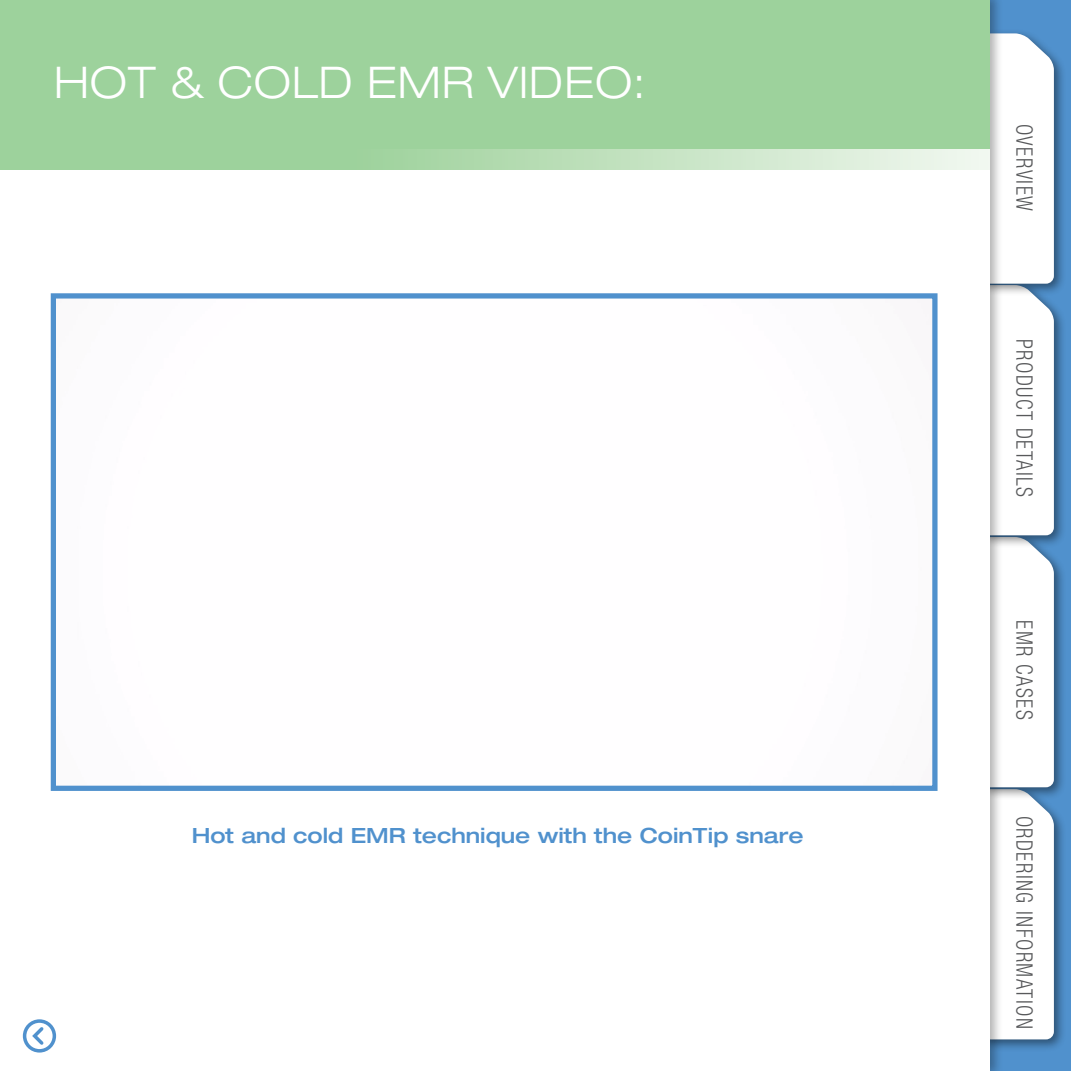
<style>
.page{position:relative;width:1071px;height:1071px;background:#fff}
.page>*{position:absolute;margin:0;border:0;box-sizing:border-box;transform-origin:0 0}
.t1{font:300 expanded 43.75px "Helvetica Neue LT Std";letter-spacing:.02em;color:#fff}
.t2{font:300 condensed 22.75px "Helvetica Neue LT Std";letter-spacing:.07em;color:#58595b;scale:.9 1}
.t3{font:500 expanded 21px "Helvetica Neue LT Std";color:#5091cd}
</style>
<div class="page">
<div style="left:989px;top:0;width:82px;height:1071px;background:#5091cd"></div>
<div style="left:978px;top:784px;width:89px;height:268px;background:#000;opacity:.45"></div>
<div style="left:978px;top:532px;width:89px;height:268px;background:#000;opacity:.45"></div>
<div style="left:978px;top:280px;width:89px;height:268px;background:#000;opacity:.45"></div>
<div style="left:978px;top:28px;width:89px;height:268px;background:#000;opacity:.45"></div>
<div style="left:1003px;top:33px;width:51px;height:1006px;background:#fff"></div>
<div style="left:0;top:0;width:989px;height:1071px;background:#fff"></div>
<div style="left:0;top:0;width:989px;height:169px;background:#9dd29c"></div>
<svg style="left:431px;top:149px;width:558px;height:20px;background:#cce6ca"></svg>
<div style="left:23px;top:1019px;width:33px;height:34px;border:4px solid #5091cd;border-radius:50%"></div>
<svg style="left:30px;top:1024px;width:17px;height:24px"></svg>
<div style="left:51px;top:293px;width:887px;height:498px;border:5px solid #5091cd"></div>
<h1 class="t1" style="left:54px;top:56px;width:593px">HOT &amp; COLD EMR VIDEO:</h1>
<p class="t3" style="left:192px;top:822px;width:613px">Hot and cold EMR technique with the CoinTip snare</p>
<p class="t2" style="left:1038px;top:124px;width:99px;rotate:90deg">OVERVIEW</p>
<p class="t2" style="left:1038px;top:339px;width:177px;rotate:90deg">PRODUCT DETAILS</p>
<p class="t2" style="left:1038px;top:620px;width:112px;rotate:90deg">EMR CASES</p>
<p class="t2" style="left:1038px;top:816px;width:239px;rotate:90deg">ORDERING INFORMATION</p>
</div>
